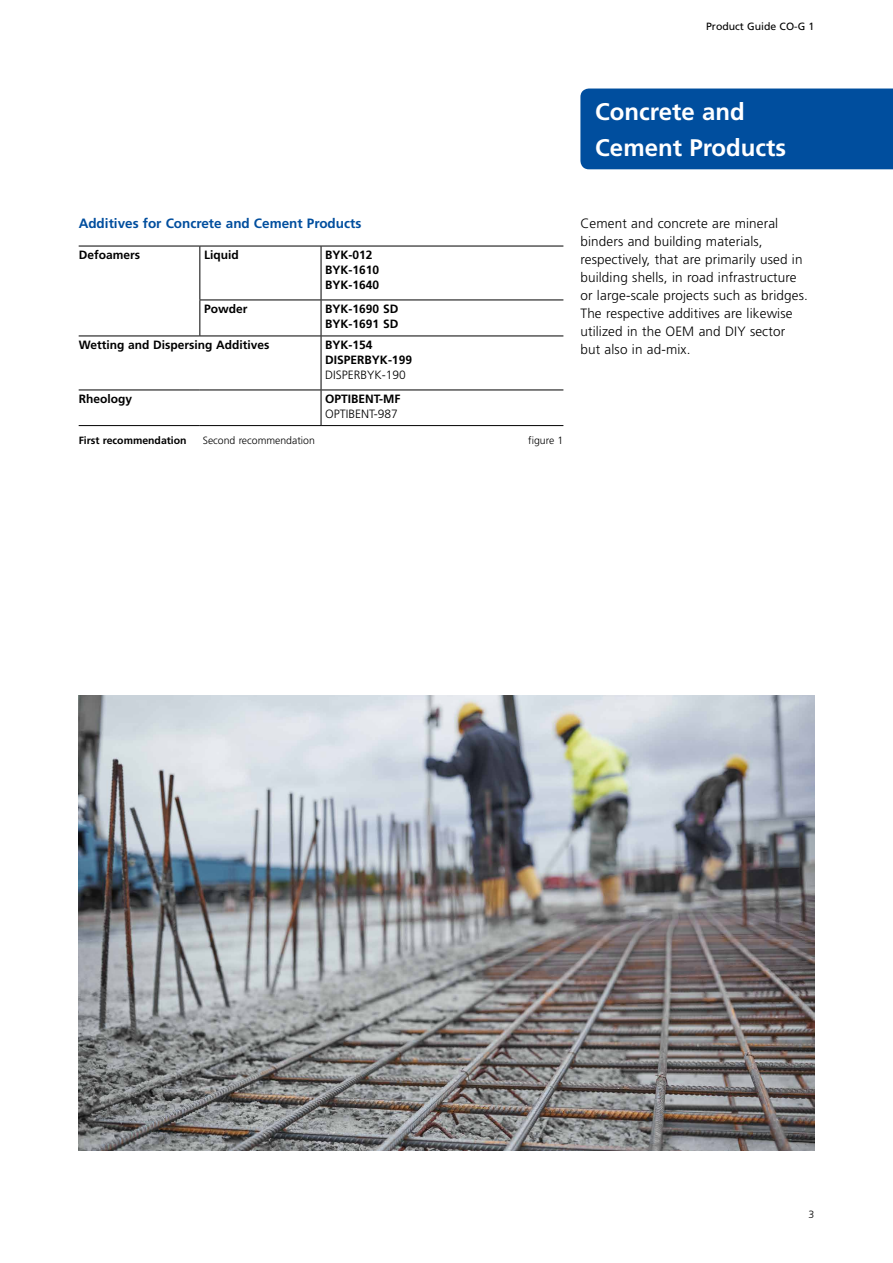
<style>
.page{position:relative;width:893px;height:1263px;background:#fff}
.page>*{position:absolute;margin:0;border:0;box-sizing:border-box;transform-origin:0 0}
.t1{font:700 24px/36px "Frutiger LT";color:#fff}
.t2{font:300 13.5px/18px "Frutiger LT";letter-spacing:.01em;color:#000}
.t3{font:700 13.5px "Frutiger LT";color:#004e9e}
.t4{font:700 12px/15px "Frutiger LT";color:#000}
.t5{font:300 12px "Frutiger LT";color:#000}
.t6{font:300 10.5px "Frutiger LT";color:#000}
.t7{font:700 10.5px "Frutiger LT";color:#000}
.t8{font:10.5px "Frutiger LT";color:#000}
</style>
<div class="page">
<img style="left:79px;top:696px;width:735px;height:454px">
<hr style="left:79px;top:246px;width:121px;height:1px;background:#000">
<hr style="left:200px;top:246px;width:121px;height:1px;background:#000">
<hr style="left:199px;top:246px;width:1px;height:54px;background:#000">
<hr style="left:321px;top:246px;width:242px;height:1px;background:#000">
<hr style="left:321px;top:246px;width:1px;height:54px;background:#000">
<hr style="left:199px;top:300px;width:122px;height:1px;background:#000">
<hr style="left:199px;top:300px;width:1px;height:36px;background:#000">
<hr style="left:321px;top:300px;width:242px;height:1px;background:#000">
<hr style="left:321px;top:300px;width:1px;height:36px;background:#000">
<hr style="left:79px;top:336px;width:121px;height:1px;background:#000">
<hr style="left:200px;top:336px;width:121px;height:1px;background:#000">
<hr style="left:321px;top:336px;width:242px;height:1px;background:#000">
<hr style="left:321px;top:336px;width:1px;height:54px;background:#000">
<hr style="left:79px;top:390px;width:121px;height:1px;background:#000">
<hr style="left:200px;top:390px;width:121px;height:1px;background:#000">
<hr style="left:321px;top:390px;width:242px;height:1px;background:#000">
<hr style="left:321px;top:390px;width:1px;height:35px;background:#000">
<hr style="left:79px;top:425px;width:121px;height:1px;background:#000">
<hr style="left:200px;top:425px;width:121px;height:1px;background:#000">
<hr style="left:321px;top:425px;width:242px;height:1px;background:#000">
<div style="left:580px;top:89px;width:313px;height:80px;background:#004e9e"></div>
<p class="t8" style="left:706px;top:20px;width:110px">Product Guide CO-G 1</p>
<h1 class="t1" style="left:595px;top:94px;width:192px">Concrete and<br>Cement Products</h1>
<p class="t3" style="left:79px;top:215px;width:284px">Additives for Concrete and Cement Products</p>
<p class="t4" style="left:79px;top:248px;width:63px">Defoamers</p>
<p class="t4" style="left:204px;top:248px;width:36px">Liquid</p>
<p class="t4" style="left:325px;top:248px;width:56px">BYK-012<br>BYK-1610<br>BYK-1640</p>
<p class="t4" style="left:204px;top:302px;width:45px">Powder</p>
<p class="t4" style="left:325px;top:302px;width:75px">BYK-1690 SD<br>BYK-1691 SD</p>
<p class="t4" style="left:79px;top:338px;width:192px">Wetting and Dispersing Additives</p>
<p class="t4" style="left:325px;top:338px;width:88px">BYK-154<br>DISPERBYK-199</p>
<p class="t5" style="left:325px;top:368px;width:82px">DISPERBYK-190</p>
<p class="t4" style="left:79px;top:392px;width:55px">Rheology</p>
<p class="t4" style="left:325px;top:392px;width:77px">OPTIBENT-MF</p>
<p class="t5" style="left:325px;top:407px;width:74px">OPTIBENT-987</p>
<p class="t7" style="left:79px;top:434px;width:110px">First recommendation</p>
<p class="t6" style="left:203px;top:434px;width:114px">Second recommendation</p>
<p class="t6" style="left:528px;top:434px;width:37px">figure 1</p>
<p class="t2" style="left:580px;top:214px;width:229px">Cement and concrete are mineral binders and building materials, respectively, that are primarily used in building shells, in road infrastructure or large-scale projects such as bridges.<br>The respective additives are likewise utilized in the OEM and DIY sector but also in ad-mix.</p>
<p class="t6" style="left:808px;top:1208px;width:7px">3</p>
</div>
